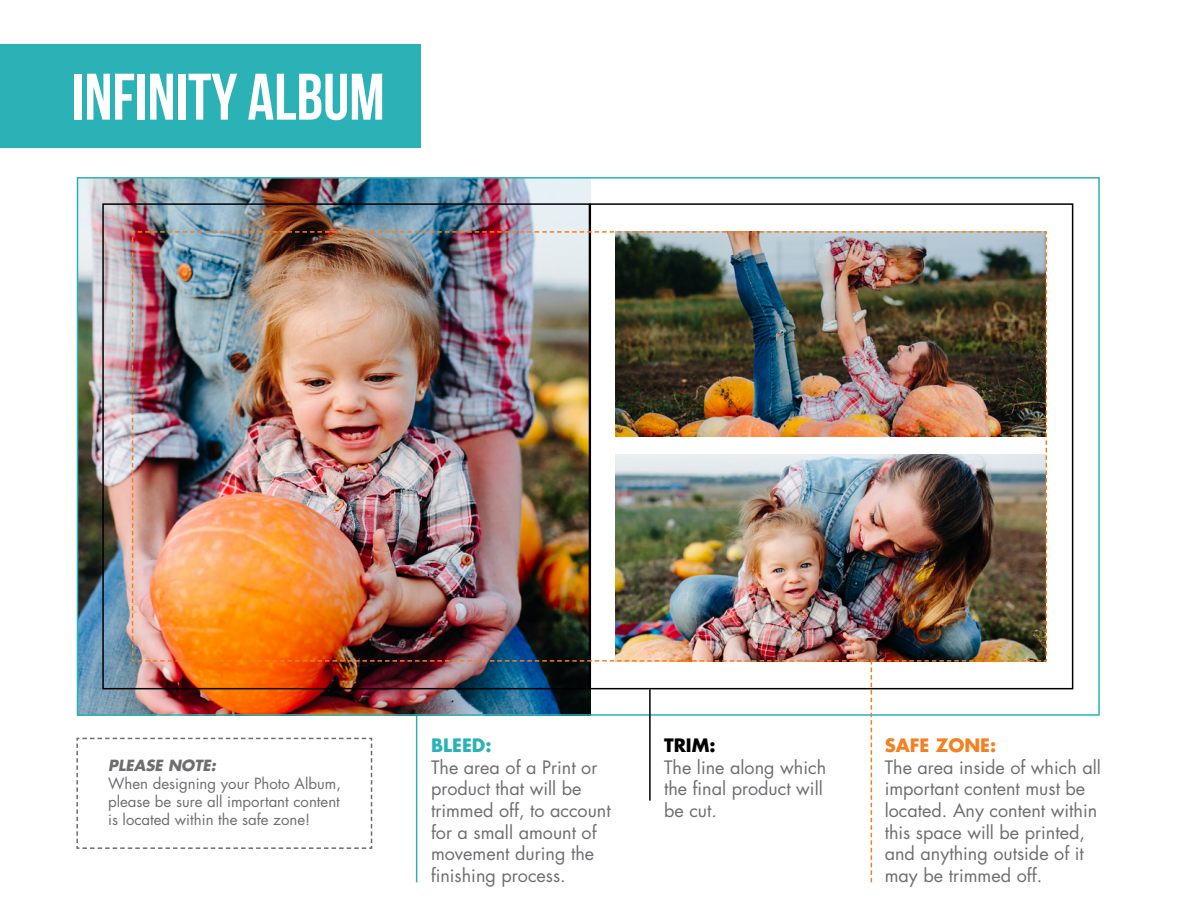
<style>
.page{position:relative;width:1188px;height:918px;background:#fff}
.page>*{position:absolute;margin:0;border:0;box-sizing:border-box;transform-origin:0 0}
.t1{font:65.7px "Bebas Neue";color:#fff}
.t2{font:18px/21.6px "Futura";color:#6d6e71}
.t3{font:700 18px "Futura";color:#f58021}
.t4{font:700 18px "Futura";color:#2bb2b7}
.t5{font:700 18px "Futura";color:#000}
.t6{font:15px/18px "Futura";color:#6d6e71;text-align:justify}
.t7{font:italic 700 15px "Futura";color:#6d6e71}
</style>
<div class="page">
<img style="left:80px;top:180px;width:511px;height:51px">
<div style="left:0;top:44px;width:420px;height:104px;background:#2bb2b7"></div>
<img style="left:76px;top:231px;width:971px;height:651px">
<h1 class="t1" style="left:72px;top:61px;width:314px">INFINITY ALBUM</h1>
<p class="t7" style="left:108px;top:755px;width:109px">PLEASE NOTE:</p>
<p class="t6" style="left:108px;top:774px;width:234px">When designing your Photo Album, please be sure all important content is located within the safe zone!</p>
<p class="t4" style="left:431px;top:733px;width:62px">BLEED:</p>
<p class="t2" style="left:431px;top:756px;width:181px">The area of a Print or product that will be trimmed off, to account for a small amount of movement during the finishing process.</p>
<p class="t5" style="left:664px;top:733px;width:53px">TRIM:</p>
<p class="t2" style="left:664px;top:756px;width:164px">The line along which the final product will be cut.</p>
<p class="t3" style="left:885px;top:733px;width:113px">SAFE ZONE:</p>
<p class="t2" style="left:885px;top:756px;width:218px">The area inside of which all important content must be located. Any content within this space will be printed, and anything outside of it may be trimmed off.</p>
</div>
